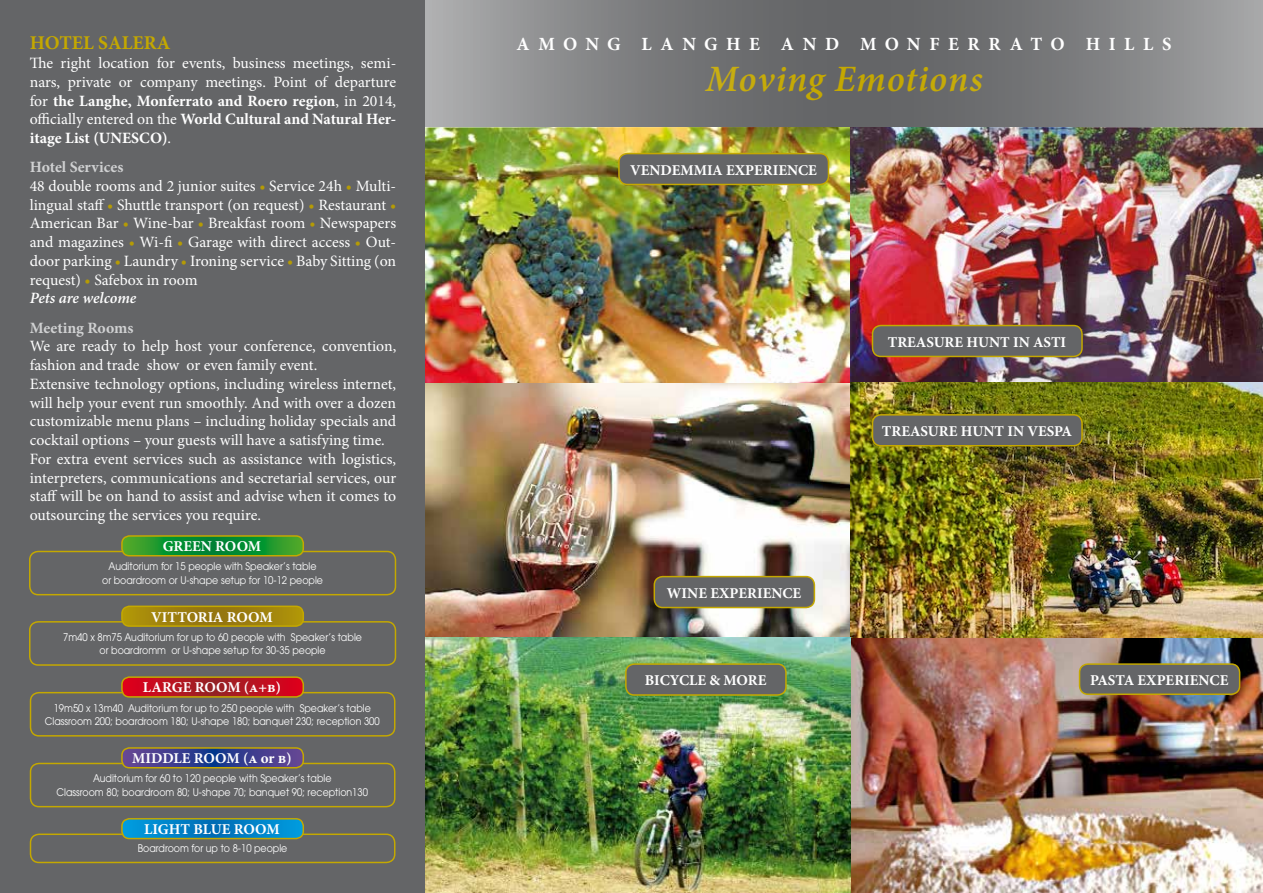
<style>
.page{position:relative;width:1263px;height:893px;background:#646567}
.page>*{position:absolute;margin:0;border:0;box-sizing:border-box;transform-origin:0 0}
.t1{font:italic 600 37.2px "Minion Pro";letter-spacing:.02em;color:#c4a800}
.t2{font:700 19.5px "Minion Pro";color:#c4a800}
.t3{font:700 18.6px "Minion Pro";letter-spacing:.455em;color:#fff}
.t4{font:15.75px/18.8px "Minion Pro";color:#fff}
.t5{font:700 15.75px "Minion Pro";letter-spacing:-.005em;color:#d0d1d2}
.t6{font:700 15px "Minion Pro";color:#fff}
.t7{font:10.5px/13.5px "Avant Garde";color:#fff;text-align:center;scale:.9 1}
.s1{font-weight:700}
.s2{font-weight:700;color:#d0d1d2}
.s3{color:#b59b05}
.s4{font-weight:600;font-style:italic}
</style>
<div class="page">
<img style="left:425px;top:128px;width:838px;height:765px">
<div style="left:30px;top:833px;width:365px;height:30px;border:2px solid #c4a800;border-radius:9px"></div>
<svg style="left:123px;top:821px;width:180px;height:17px;background:#0084c9"></svg>
<div style="left:121px;top:818px;width:183px;height:21px;border:2px solid #c4a800;border-radius:8px"></div>
<div style="left:30px;top:692px;width:365px;height:45px;border:2px solid #c4a800;border-radius:9px"></div>
<svg style="left:124px;top:679px;width:177px;height:16px;background:#ba111f"></svg>
<div style="left:121px;top:676px;width:183px;height:22px;border:2px solid #c4a800;border-radius:8px"></div>
<div style="left:30px;top:763px;width:365px;height:44px;border:2px solid #c4a800;border-radius:9px"></div>
<svg style="left:122px;top:750px;width:181px;height:18px;background:#3e3e8e"></svg>
<div style="left:121px;top:747px;width:183px;height:21px;border:2px solid #c4a800;border-radius:8px"></div>
<div style="left:29px;top:621px;width:367px;height:45px;border:2px solid #c4a800;border-radius:9px"></div>
<svg style="left:122px;top:606px;width:181px;height:18px;background:#9f820d"></svg>
<div style="left:121px;top:606px;width:183px;height:21px;border:2px solid #c4a800;border-radius:8px"></div>
<div style="left:29px;top:551px;width:367px;height:44px;border:2px solid #c4a800;border-radius:9px"></div>
<svg style="left:122px;top:538px;width:181px;height:18px;background:#17932f"></svg>
<div style="left:121px;top:535px;width:183px;height:21px;border:2px solid #c4a800;border-radius:8px"></div>
<div style="left:619px;top:154px;width:209px;height:30px;background:#646567;border-radius:9px"></div>
<div style="left:618px;top:153px;width:211px;height:32px;border:2px solid #c4a800;border-radius:9px"></div>
<div style="left:654px;top:577px;width:160px;height:30px;background:#646567;border-radius:9px"></div>
<div style="left:653px;top:576px;width:162px;height:32px;border:2px solid #c4a800;border-radius:9px"></div>
<div style="left:1079px;top:664px;width:161px;height:30px;background:#646567;border-radius:9px"></div>
<div style="left:1079px;top:663px;width:161px;height:32px;border:2px solid #c4a800;border-radius:9px"></div>
<div style="left:872px;top:415px;width:210px;height:31px;background:#646567;border-radius:9px"></div>
<div style="left:872px;top:414px;width:211px;height:32px;border:2px solid #c4a800;border-radius:9px"></div>
<div style="left:872px;top:326px;width:210px;height:30px;background:#646567;border-radius:9px"></div>
<div style="left:872px;top:325px;width:211px;height:32px;border:2px solid #c4a800;border-radius:9px"></div>
<div style="left:626px;top:664px;width:160px;height:31px;background:#646567;border-radius:9px"></div>
<div style="left:625px;top:663px;width:162px;height:33px;border:2px solid #c4a800;border-radius:9px"></div>
<svg style="left:425px;top:0;width:838px;height:128px"></svg>
<p class="t2" style="left:30px;top:29px;width:142px">HOTEL SALERA</p>
<p class="t4" style="left:30px;top:54px;width:368px;text-align:justify">The right location for events, business meetings, semi&shy;nars, private or company meetings. Point of departure for <span class="s1">the Langhe, Monferrato and Roero region</span>, in 2014, officially entered on the <span class="s1">World Cultural and Natural Her&shy;itage List (UNESCO)</span>.</p>
<p class="t4" style="left:30px;top:158px;width:368px"><span class="s2">Hotel Services<br></span>48 double rooms and 2 junior suites <span class="s3">•</span> Service 24h <span class="s3">•</span> Multi&shy;lingual staff <span class="s3">•</span> Shuttle transport (on request) <span class="s3">•</span> Restaurant <span class="s3">• </span>American Bar <span class="s3">•</span> Wine-bar <span class="s3">•</span> Breakfast room <span class="s3">•</span> Newspapers and magazines <span class="s3">•</span> Wi-fi <span class="s3">•</span> Garage with direct access <span class="s3">•</span> Out&shy;door parking <span class="s3">•</span> Laundry <span class="s3">•</span> Ironing service <span class="s3">•</span> Baby Sitting (on request) <span class="s3">•</span> Safebox in room<br><span class="s4">Pets are welcome</span></p>
<p class="t5" style="left:30px;top:317px;width:105px">Meeting Rooms</p>
<p class="t4" style="left:30px;top:337px;width:368px">We are ready to help host your conference, convention, fashion and trade show or even family event.<br>Extensive technology options, including wireless internet, will help your event run smoothly. And with over a dozen customizable menu plans – including holiday specials and cocktail options – your guests will have a satisfying time.<br>For extra event services such as assistance with logistics, interpreters, communications and secretarial services, our staff will be on hand to assist and advise when it comes to outsourcing the services you require.</p>
<p class="t6" style="left:163px;top:536px;width:100px">GREEN ROOM</p>
<p class="t7" style="left:102px;top:560px;width:247px">Auditorium for 15 people with Speaker’s table<br>or boardroom or U-shape setup for 10-12 people</p>
<p class="t6" style="left:151px;top:606px;width:123px">VITTORIA ROOM</p>
<p class="t7" style="left:63px;top:630px;width:334px">7m40 x 8m75 Auditorium for up to 60 people with Speaker’s table or boardromm or U-shape setup for 30-35 people</p>
<p class="t6" style="left:143px;top:677px;width:139px">LARGE ROOM (a+b)</p>
<p class="t7" style="left:45px;top:701px;width:374px">19m50 x 13m40 Auditorium for up to 250 people with Speaker’s table<br>Classroom 200; boardroom 180; U-shape 180; banquet 230; reception 300</p>
<p class="t6" style="left:132px;top:748px;width:161px">MIDDLE ROOM (a or b)</p>
<p class="t7" style="left:57px;top:772px;width:347px">Auditorium for 60 to 120 people with Speaker’s table<br>Classroom 80; boardroom 80; U-shape 70; banquet 90; reception130</p>
<p class="t6" style="left:144px;top:819px;width:137px">LIGHT BLUE ROOM</p>
<p class="t7" style="left:138px;top:842px;width:168px">Boardroom for up to 8-10 people</p>
<p class="t3" style="left:517px;top:31px;width:656px">AMONG LANGHE AND MONFERRATO HILLS</p>
<h1 class="t1" style="left:706px;top:53px;width:278px">Moving Emotions</h1>
<p class="t6" style="left:630px;top:160px;width:188px">VENDEMMIA EXPERIENCE</p>
<p class="t6" style="left:667px;top:582px;width:136px">WINE EXPERIENCE</p>
<p class="t6" style="left:645px;top:670px;width:123px">BICYCLE &amp; MORE</p>
<p class="t6" style="left:888px;top:332px;width:180px">TREASURE HUNT IN ASTI</p>
<p class="t6" style="left:882px;top:421px;width:192px">TREASURE HUNT IN VESPA</p>
<p class="t6" style="left:1090px;top:669px;width:140px">PASTA EXPERIENCE</p>
</div>
